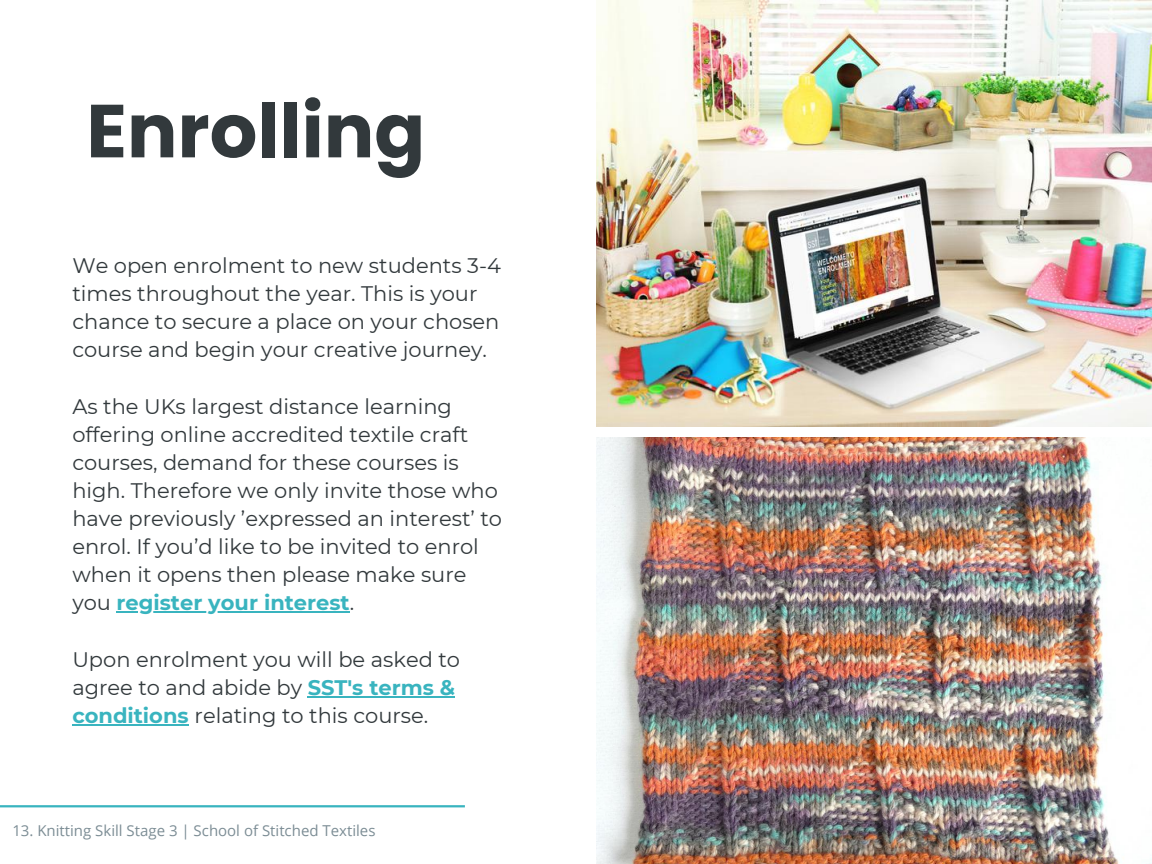
<style>
.page{position:relative;width:1152px;height:864px;background:#fff}
.page>*{position:absolute;margin:0;border:0;box-sizing:border-box;transform-origin:0 0}
.t1{font:700 75px "Poppins";color:#32393c}
.t2{font:21px/28.2px "Montserrat";color:#32393c}
.t3{font:15px "Open Sans";color:#7c8d95}
.s1{font-weight:700;color:#39b4bf}
</style>
<div class="page">
<img style="left:596px;top:0;width:556px;height:426px">
<img style="left:596px;top:438px;width:556px;height:426px">
<hr style="left:117px;top:612px;width:233px;height:1px;background:#39b4bf">
<hr style="left:308px;top:696px;width:147px;height:1px;background:#39b4bf">
<hr style="left:72px;top:724px;width:117px;height:1px;background:#39b4bf">
<hr style="left:0;top:805px;width:465px;height:2px;background:#39b4bf">
<h1 class="t1" style="left:86px;top:79px;width:340px">Enrolling</h1>
<p class="t2" style="left:72px;top:251px;width:430px">We open enrolment to new students 3-4 times throughout the year. This is your chance to secure a place on your chosen course and begin your creative journey.</p>
<p class="t2" style="left:72px;top:392px;width:431px">As the UKs largest distance learning offering online accredited textile craft courses, demand for these courses is high. Therefore we only invite those who have previously ’expressed an interest’ to enrol. If you’d like to be invited to enrol when it opens then please make sure you <span class="s1">register your interest</span>.</p>
<p class="t2" style="left:72px;top:645px;width:389px">Upon enrolment you will be asked to agree to and abide by <span class="s1">SST's terms &amp; conditions</span> relating to this course.</p>
<p class="t3" style="left:12px;top:820px;width:365px">13. Knitting Skill Stage 3 | School of Stitched Textiles</p>
</div>
